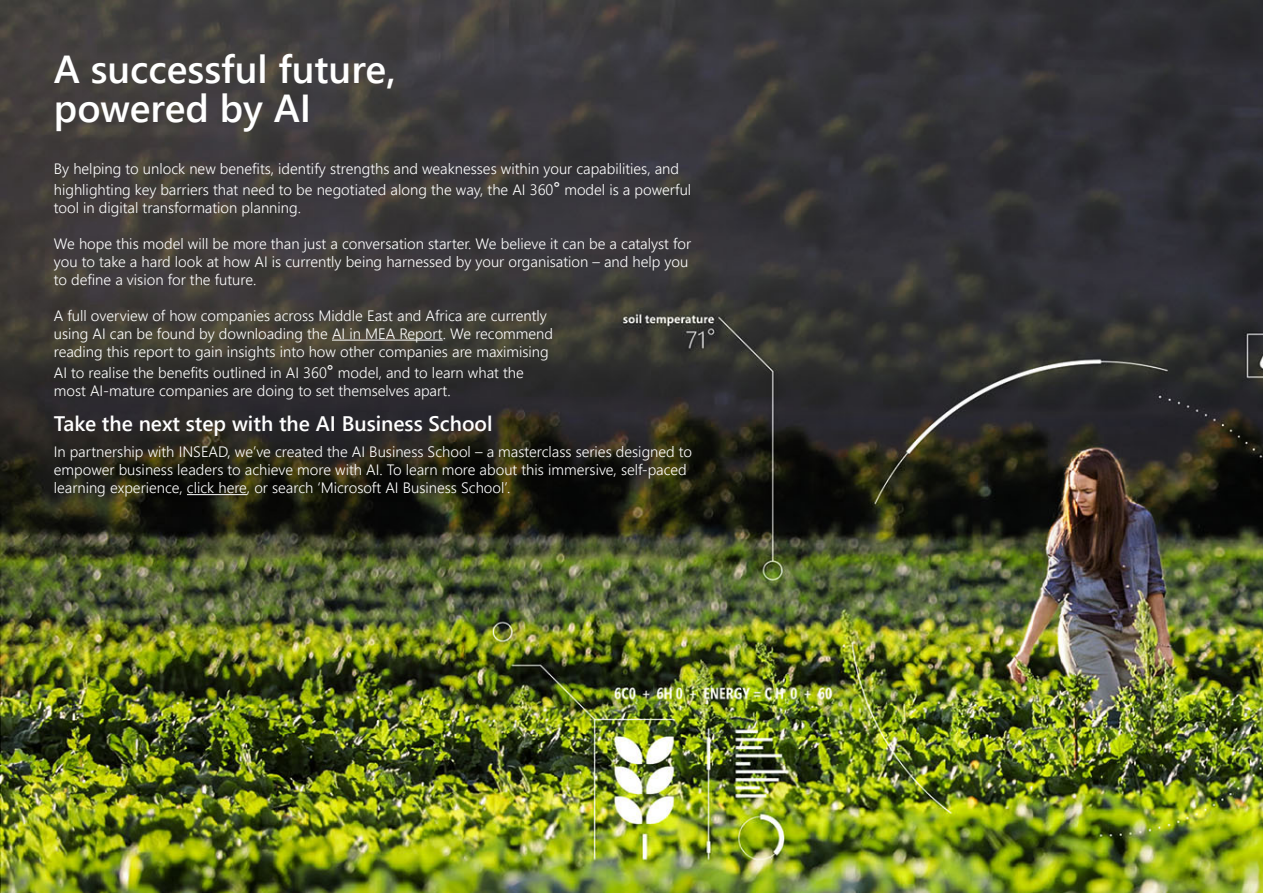
<style>
.page{position:relative;width:1263px;height:893px;background:#fff}
.page>*{position:absolute;margin:0;border:0;box-sizing:border-box;transform-origin:0 0}
.t1{font:600 39px/39px "Segoe UI";color:#fff}
.t2{font:600 21px "Segoe UI";color:#fff}
.t3{font:300 15px/18px "Segoe UI";color:#fff}
.s1{font-weight:400;font-size:18px}
</style>
<div class="page">
<img style="left:0;top:0;width:1263px;height:893px">
<hr style="left:332px;top:340px;width:111px;height:1px;background:#fff">
<hr style="left:187px;top:494px;width:60px;height:1px;background:#fff">
<h1 class="t1" style="left:54px;top:48px;width:343px">A successful future, powered by AI</h1>
<p class="t3" style="left:54px;top:157px;width:639px;line-height:21px">By helping to unlock new benefits, identify strengths and weaknesses within your capabilities, and highlighting key barriers that need to be negotiated along the way, the AI 360<span class="s1">°</span> model is a powerful</p>
<p class="t3" style="left:54px;top:198px;width:249px">tool in digital transformation planning.</p>
<p class="t3" style="left:54px;top:234px;width:639px">We hope this model will be more than just a conversation starter. We believe it can be a catalyst for you to take a hard look at how AI is currently being harnessed by your organisation – and help you to define a vision for the future.</p>
<p class="t3" style="left:54px;top:306px;width:501px">A full overview of how companies across Middle East and Africa are currently using AI can be found by downloading the AI in MEA Report. We recommend reading this report to gain insights into how other companies are maximising</p>
<p class="t3" style="left:54px;top:363px;width:471px">AI to realise the benefits outlined in AI 360<span class="s1">°</span> model, and to learn what the most AI-mature companies are doing to set themselves apart.</p>
<h2 class="t2" style="left:54px;top:407px;width:440px">Take the next step with the AI Business School</h2>
<p class="t3" style="left:54px;top:442px;width:640px">In partnership with INSEAD, we’ve created the AI Business School – a masterclass series designed to empower business leaders to achieve more with AI. To learn more about this immersive, self-paced learning experience, click here, or search ‘Microsoft AI Business School’.</p>
</div>
